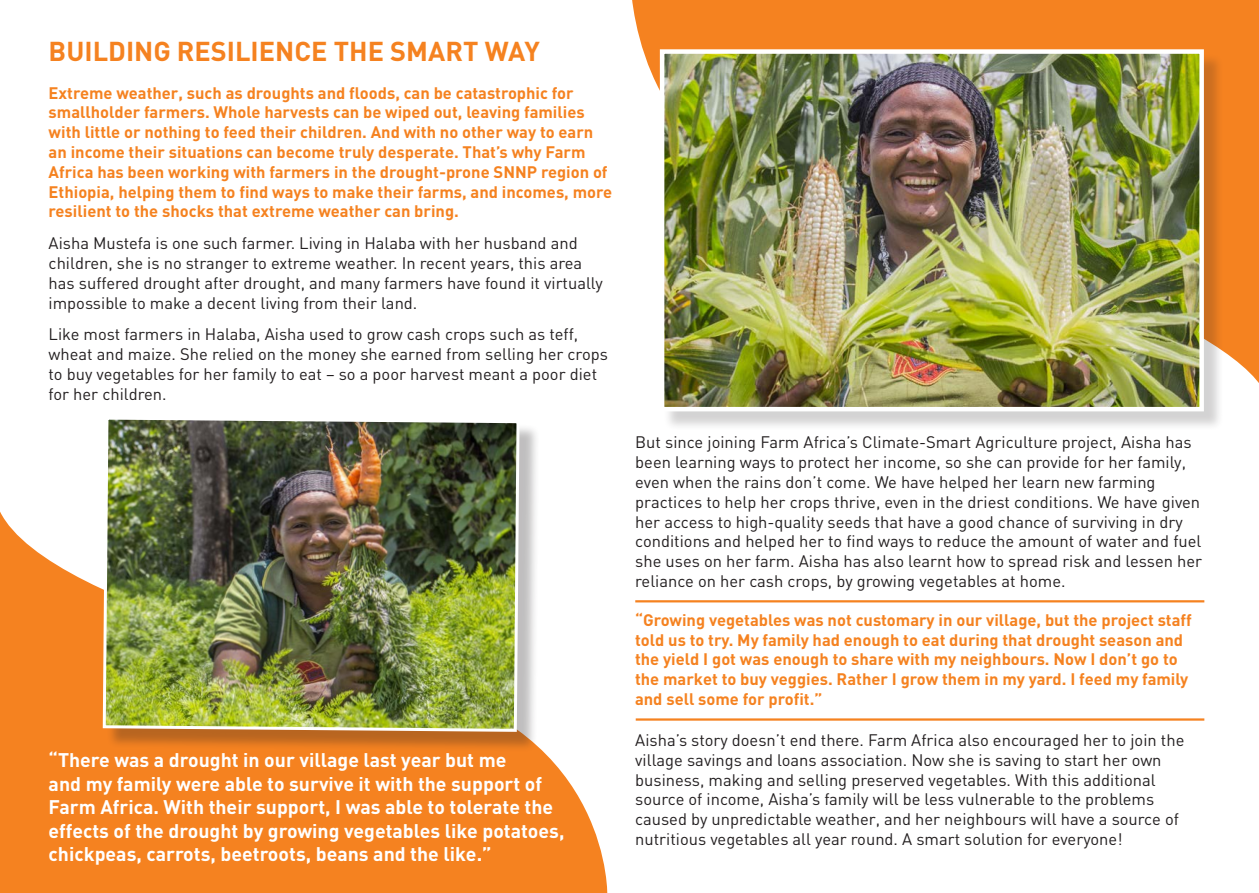
<style>
.page{position:relative;width:1259px;height:893px;background:#fff}
.page>*{position:absolute;margin:0;border:0;box-sizing:border-box;transform-origin:0 0}
.t1{font:700 27px "DIN Pro";color:#f58220}
.t2{font:700 19.5px/23.4px "DIN";color:#fff}
.List_Bullet{font:16.5px/19.8px "DIN";color:#231f20}
.t3{font:700 16.5px/19.8px "DIN";color:#f58220}
</style>
<div class="page">
<svg style="left:0;top:512px;width:608px;height:381px;fill:#f58220"></svg>
<svg style="left:632px;top:0;width:627px;height:383px;fill:#f58220"></svg>
<div style="left:663px;top:53px;width:561px;height:379px;background:#231f20;opacity:.2"></div>
<img style="left:665px;top:54px;width:534px;height:352px">
<div style="left:660px;top:49px;width:544px;height:362px;border:4px solid #fff"></div>
<div style="left:107px;top:420px;width:433px;height:332px;background:#231f20;opacity:.29"></div>
<img style="left:101px;top:419px;width:420px;height:314px">
<hr style="left:636px;top:718px;width:568px;height:3px;background:#f58220">
<hr style="left:635px;top:600px;width:569px;height:2px;background:#f58220">
<p class="t1" style="left:49px;top:33px;width:493px">BUILDING RESILIENCE THE SMART WAY</p>
<p class="t3" style="left:49px;top:82px;width:565px">Extreme weather, such as droughts and floods, can be catastrophic for smallholder farmers. Whole harvests can be wiped out, leaving families with little or nothing to feed their children. And with no other way to earn an income their situations can become truly desperate. That’s why Farm Africa has been working with farmers in the drought-prone SNNP region of Ethiopia, helping them to find ways to make their farms, and incomes, more resilient to the shocks that extreme weather can bring.</p>
<p class="List_Bullet" style="left:49px;top:233px;width:556px">Aisha Mustefa is one such farmer. Living in Halaba with her husband and children, she is no stranger to extreme weather. In recent years, this area has suffered drought after drought, and many farmers have found it virtually impossible to make a decent living from their land.</p>
<p class="List_Bullet" style="left:49px;top:324px;width:561px">Like most farmers in Halaba, Aisha used to grow cash crops such as teff, wheat and maize. She relied on the money she earned from selling her crops to buy vegetables for her family to eat – so a poor harvest meant a poor diet for her children.</p>
<p class="t2" style="left:49px;top:748px;width:517px">“There was a drought in our village last year but me<br>and my family were able to survive it with the support of Farm Africa. With their support, I was able to tolerate the effects of the drought by growing vegetables like potatoes, chickpeas, carrots, beetroots, beans and the like.”</p>
<p class="List_Bullet" style="left:635px;top:432px;width:568px">But since joining Farm Africa’s Climate-Smart Agriculture project, Aisha has been learning ways to protect her income, so she can provide for her family, even when the rains don’t come. We have helped her learn new farming practices to help her crops thrive, even in the driest conditions. We have given her access to high-quality seeds that have a good chance of surviving in dry conditions and helped her to find ways to reduce the amount of water and fuel she uses on her farm. Aisha has also learnt how to spread risk and lessen her reliance on her cash crops, by growing vegetables at home.</p>
<p class="t3" style="left:635px;top:609px;width:558px">“Growing vegetables was not customary in our village, but the project staff told us to try. My family had enough to eat during that drought season and the yield I got was enough to share with my neighbours. Now I don’t go to the market to buy veggies. Rather I grow them in my yard. I feed my family and sell some for profit.”</p>
<p class="List_Bullet" style="left:635px;top:730px;width:550px">Aisha’s story doesn’t end there. Farm Africa also encouraged her to join the village savings and loans association. Now she is saving to start her own business, making and selling preserved vegetables. With this additional source of income, Aisha’s family will be less vulnerable to the problems caused by unpredictable weather, and her neighbours will have a source of nutritious vegetables all year round. A smart solution for everyone!</p>
</div>
